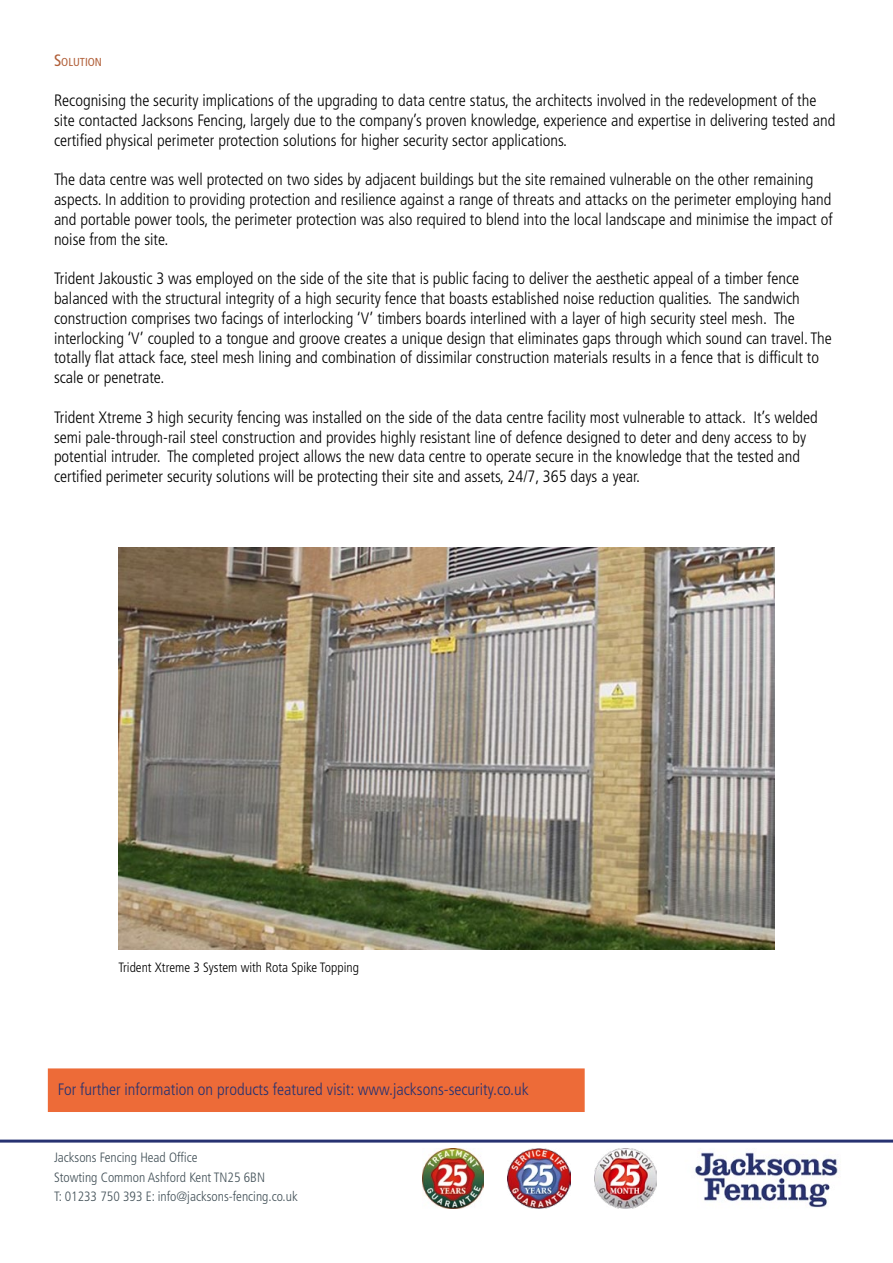
<style>
.page{position:relative;width:893px;height:1263px;background:#fff}
.page>*{position:absolute;margin:0;border:0;box-sizing:border-box;transform-origin:0 0}
.t1{font:300 condensed 16.5px/19.8px "Frutiger LT Std";color:#000}
.t2{font:300 condensed 16.5px "Frutiger LT Std";color:#273271}
.t3{font:300 condensed 13.5px/19.5px "Frutiger LT Std";color:#445259}
.t4{font:300 condensed 13.5px "Frutiger LT Std";color:#000}
.t5{font:condensed 11.55px "Frutiger LT Std";color:#b1603a}
.s1{font-size:16.5px}
</style>
<div class="page">
<img style="left:601px;top:1142px;width:274px;height:66px">
<img style="left:118px;top:548px;width:656px;height:401px">
<div style="left:48px;top:1068px;width:537px;height:44px;background:#ed6b38"></div>
<hr style="left:0;top:1139px;width:893px;height:3px;background:#273271">
<img style="left:422px;top:1148px;width:62px;height:61px">
<img style="left:507px;top:1148px;width:64px;height:61px">
<img style="left:595px;top:1148px;width:62px;height:61px">
<p class="t5" style="left:54px;top:56px;width:49px"><span class="s1">S</span>OLUTION</p>
<p class="t1" style="left:54px;top:91px;width:783px">Recognising the security implications of the upgrading to data centre status, the architects involved in the redevelopment of the site contacted Jacksons Fencing, largely due to the company’s proven knowledge, experience and expertise in delivering tested and certified physical perimeter protection solutions for higher security sector applications.</p>
<p class="t1" style="left:54px;top:170px;width:780px">The data centre was well protected on two sides by adjacent buildings but the site remained vulnerable on the other remaining aspects. In addition to providing protection and resilience against a range of threats and attacks on the perimeter employing hand and portable power tools, the perimeter protection was also required to blend into the local landscape and minimise the impact of noise from the site.</p>
<p class="t1" style="left:54px;top:269px;width:779px">Trident Jakoustic 3 was employed on the side of the site that is public facing to deliver the aesthetic appeal of a timber fence balanced with the structural integrity of a high security fence that boasts established noise reduction qualities. The sandwich construction comprises two facings of interlocking ‘V’ timbers boards interlined with a layer of high security steel mesh. The interlocking ‘V’ coupled to a tongue and groove creates a unique design that eliminates gaps through which sound can travel. The totally flat attack face, steel mesh lining and combination of dissimilar construction materials results in a fence that is difficult to scale or penetrate.</p>
<p class="t1" style="left:54px;top:407px;width:765px">Trident Xtreme 3 high security fencing was installed on the side of the data centre facility most vulnerable to attack. It’s welded semi pale-through-rail steel construction and provides highly resistant line of defence designed to deter and deny access to by potential intruder. The completed project allows the new data centre to operate secure in the knowledge that the tested and certified perimeter security solutions will be protecting their site and assets, 24/7, 365 days a year.</p>
<p class="t4" style="left:118px;top:959px;width:242px">Trident Xtreme 3 System with Rota Spike Topping</p>
<p class="t2" style="left:58px;top:1079px;width:472px">For further information on products featured visit: www.jacksons-security.co.uk</p>
<p class="t3" style="left:54px;top:1148px;width:245px">Jacksons Fencing Head Office<br>Stowting Common Ashford Kent TN25 6BN<br>T: 01233 750 393 E: info@jacksons-fencing.co.uk</p>
</div>
